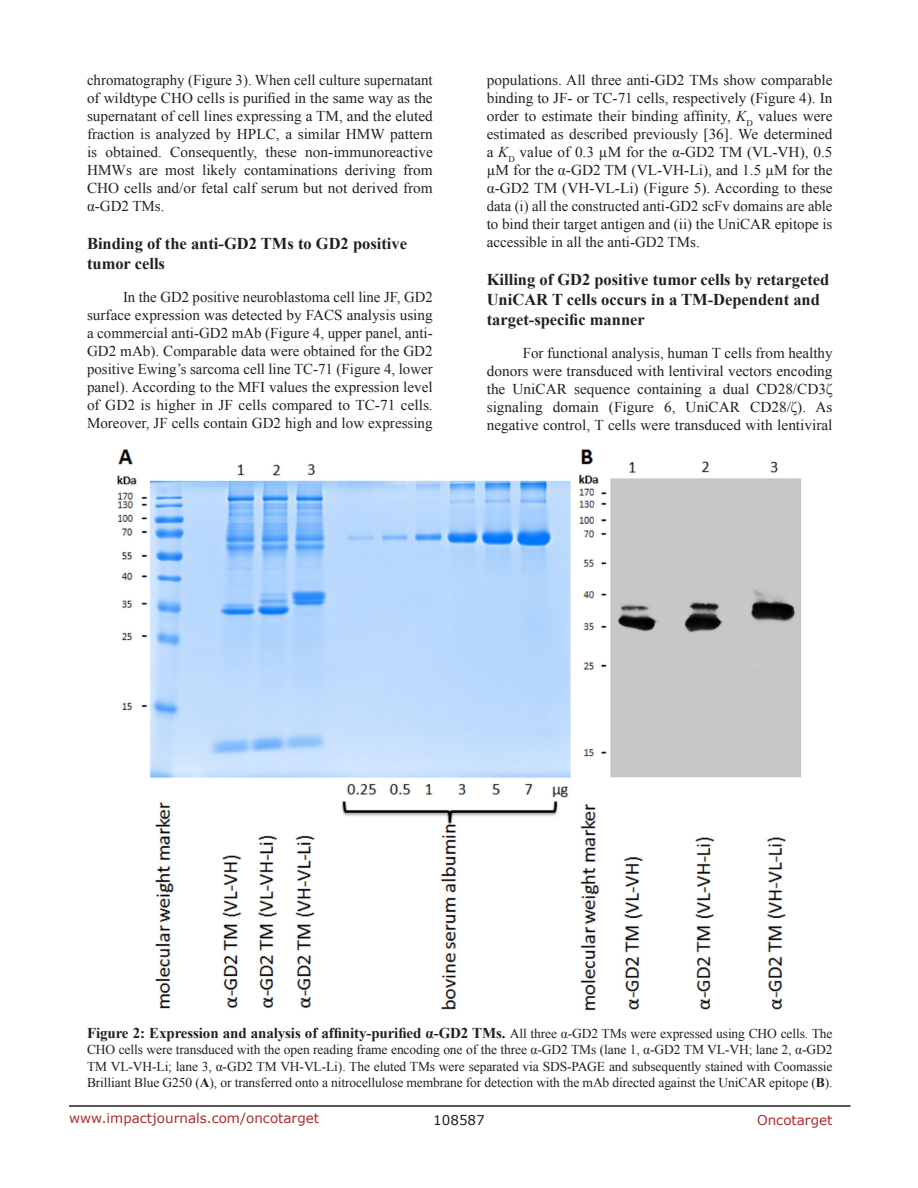
<style>
.page{position:relative;width:918px;height:1188px;background:#fff}
.page>*{position:absolute;margin:0;border:0;box-sizing:border-box;transform-origin:0 0}
.SubHeading_middle{font:700 16.5px/19.8px "Times New Roman";color:#231f20}
.BodyText{font:15px/18px "Times New Roman";color:#231f20;text-align:justify}
.FigureText{font:700 15px "Times New Roman";letter-spacing:-.01em;color:#231f20}
.FigureText-2{font:13.5px/16.2px "Times New Roman";letter-spacing:-.01em;color:#231f20;text-align:justify}
.t1{font:13.5px "Verdana";color:#ac2b31}
.t2{font:13.5px "Verdana";color:#231f20}
.s1{font-style:italic}
.s2{font-weight:400;font-size:13.5px}
.s3{font-weight:700}
</style>
<div class="page">
<hr style="left:69px;top:1105px;width:781px;height:2px;background:#231f20">
<img style="left:116px;top:450px;width:686px;height:561px">
<p class="BodyText" style="left:87px;top:71px;width:347px">chromatography (Figure 3). When cell culture supernatant of wildtype CHO cells is purified in the same way as the supernatant of cell lines expressing a TM, and the eluted fraction is analyzed by HPLC, a similar HMW pattern is obtained. Consequently, these non-immunoreactive HMWs are most likely contaminations deriving from CHO cells and/or fetal calf serum but not derived from α-GD2 TMs.</p>
<p class="SubHeading_middle" style="left:87px;top:233px;width:322px">Binding of the anti-GD2 TMs to GD2 positive tumor cells</p>
<p class="BodyText" style="left:87px;top:288px;width:347px;text-indent:36px">In the GD2 positive neuroblastoma cell line JF, GD2 surface expression was detected by FACS analysis using a commercial anti-GD2 mAb (Figure 4, upper panel, anti-GD2 mAb). Comparable data were obtained for the GD2 positive Ewing’s sarcoma cell line TC-71 (Figure 4, lower panel). According to the MFI values the expression level of GD2 is higher in JF cells compared to TC-71 cells.<br>Moreover, JF cells contain GD2 high and low expressing</p>
<p class="BodyText" style="left:487px;top:71px;width:347px">populations. All three anti-GD2 TMs show comparable binding to JF- or TC-71 cells, respectively (Figure 4). In order to estimate their binding affinity, <span class="s1">K</span><sub>D</sub> values were estimated as described previously [36]. We determined a <span class="s1">K</span><sub>D</sub> value of 0.3 µM for the α-GD2 TM (VL-VH), 0.5 µM for the α-GD2 TM (VL-VH-Li), and 1.5 µM for the α-GD2 TM (VH-VL-Li) (Figure 5). According to these data (i) all the constructed anti-GD2 scFv domains are able to bind their target antigen and (ii) the UniCAR epitope is accessible in all the anti-GD2 TMs.</p>
<p class="SubHeading_middle" style="left:487px;top:269px;width:344px">Killing of GD2 positive tumor cells by retargeted<br>UniCAR T cells occurs in a TM-Dependent and target-specific manner</p>
<p class="BodyText" style="left:487px;top:344px;width:347px;text-indent:36px">For functional analysis, human T cells from healthy donors were transduced with lentiviral vectors encoding the UniCAR sequence containing a dual CD28/CD3ζ signaling domain (Figure 6, UniCAR CD28/ζ). As negative control, T cells were transduced with lentiviral</p>
<p class="FigureText" style="left:87px;top:1023px;width:747px">Figure 2: Expression and analysis of affinity-purified α-GD2 TMs. <span class="s2">All three α-GD2 TMs were expressed using CHO cells. The</span></p>
<p class="FigureText-2" style="left:87px;top:1042px;width:747px">CHO cells were transduced with the open reading frame encoding one of the three α-GD2 TMs (lane 1, α-GD2 TM VL-VH; lane 2, α-GD2<br>TM VL-VH-Li; lane 3, α-GD2 TM VH-VL-Li). The eluted TMs were separated via SDS-PAGE and subsequently stained with Coomassie Brilliant Blue G250 (<span class="s3">A</span>), or transferred onto a nitrocellulose membrane for detection with the mAb directed against the UniCAR epitope (<span class="s3">B</span>).</p>
<p class="t1" style="left:69px;top:1109px;width:252px">www.impactjournals.com/oncotarget</p>
<p class="t2" style="left:433px;top:1111px;width:53px">108587</p>
<p class="t1" style="left:757px;top:1111px;width:77px">Oncotarget</p>
</div>
